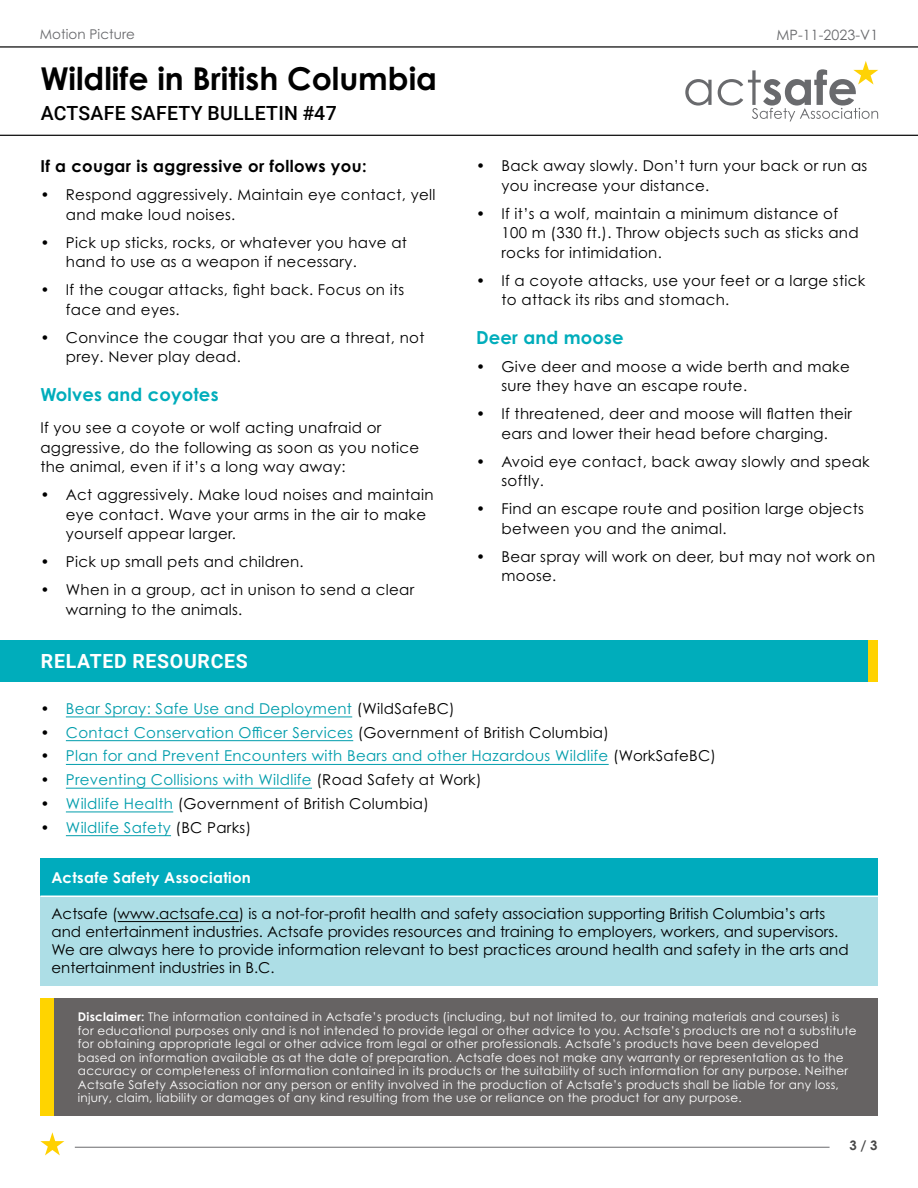
<style>
.page{position:relative;width:918px;height:1188px;background:#fff}
.page>*{position:absolute;margin:0;border:0;box-sizing:border-box;transform-origin:0 0}
.t1{font:700 31.5px "Century Gothic Pro";color:#000}
.t2{font:500 19.5px "Roboto";letter-spacing:.015em;color:#000}
.Heading_2{font:700 19.5px "Roboto";letter-spacing:.035em;color:#fff}
.Heading_3{font:700 18px "Century Gothic Pro";letter-spacing:.01em;color:#00adbb}
.Heading_4{font:700 16.5px "Century Gothic Pro";letter-spacing:.02em;color:#000}
.Bullet_Level_1{font:15px/19.5px "Century Gothic Pro";letter-spacing:.02em;color:#000}
.Body_Text{font:15px/18px "Century Gothic Pro";color:#000}
.Bullet_Level_1-2{font:15px "Century Gothic Pro";letter-spacing:.02em;color:#009dac}
.Body_Text-2{font:15px/19.5px "Century Gothic Pro";letter-spacing:.02em;color:#000}
.t3{font:700 15px "Century Gothic Pro";letter-spacing:.02em;color:#fff}
.t4{font:14.25px "Century Gothic Pro";letter-spacing:.005em;color:#696a6d}
.t5{font:13.5px "Century Gothic Pro";letter-spacing:.005em;color:#696a6d}
.t6{font:700 13.2px "Century Gothic Pro";color:#474747}
.t7{font:12px/13.5px "Century Gothic Pro";letter-spacing:.02em;color:#fff}
.s1{color:#000}
.s2{color:#009dac}
.s3{font-weight:700}
</style>
<div class="page">
<hr style="left:75px;top:1147px;width:755px;height:1px;background:#696a6d">
<hr style="left:0;top:46px;width:918px;height:2px;background:#000">
<svg style="left:685px;top:79px;width:27px;height:27px"></svg>
<svg style="left:718px;top:61px;width:160px;height:61px"></svg>
<svg style="left:40px;top:1132px;width:24px;height:23px"></svg>
<hr style="left:0;top:135px;width:918px;height:1px;background:#000">
<div style="left:0;top:640px;width:868px;height:42px;background:#00adbb"></div>
<div style="left:868px;top:640px;width:10px;height:42px;background:#ffd200"></div>
<div style="left:54px;top:998px;width:824px;height:118px;background:#666363"></div>
<div style="left:40px;top:858px;width:838px;height:38px;background:#00abbd"></div>
<div style="left:40px;top:896px;width:838px;height:89px;background:#addee6"></div>
<hr style="left:40px;top:896px;width:838px;height:1px;background:#fff">
<hr style="left:118px;top:921px;width:121px;height:1px;background:#000">
<hr style="left:66px;top:717px;width:286px;height:1px;background:#009dac">
<hr style="left:66px;top:740px;width:287px;height:1px;background:#009dac">
<hr style="left:66px;top:764px;width:543px;height:1px;background:#009dac">
<hr style="left:66px;top:788px;width:246px;height:1px;background:#009dac">
<hr style="left:66px;top:812px;width:107px;height:1px;background:#009dac">
<hr style="left:66px;top:835px;width:105px;height:1px;background:#009dac">
<p class="t5" style="left:40px;top:26px;width:97px">Motion Picture</p>
<p class="t4" style="left:776px;top:26px;width:103px">MP-11-2023-V1</p>
<h1 class="t1" style="left:40px;top:59px;width:398px">Wildlife in British Columbia</h1>
<h2 class="t2" style="left:41px;top:99px;width:298px">ACTSAFE SAFETY BULLETIN #47</h2>
<p class="Heading_4" style="left:40px;top:156px;width:328px">If a cougar is aggressive or follows you:</p>
<p class="Bullet_Level_1" style="left:66px;top:185px;width:371px;text-indent:-26px">• Respond aggressively. Maintain eye contact, yell and make loud noises.</p>
<p class="Bullet_Level_1" style="left:66px;top:233px;width:343px;text-indent:-26px">• Pick up sticks, rocks, or whatever you have at hand to use as a weapon if necessary.</p>
<p class="Bullet_Level_1" style="left:66px;top:280px;width:340px;text-indent:-26px">• If the cougar attacks, fight back. Focus on its face and eyes.</p>
<p class="Bullet_Level_1" style="left:66px;top:328px;width:360px;text-indent:-26px">• Convince the cougar that you are a threat, not prey. Never play dead.</p>
<p class="Heading_3" style="left:40px;top:383px;width:180px">Wolves and coyotes</p>
<p class="Body_Text-2" style="left:40px;top:418px;width:380px">If you see a coyote or wolf acting unafraid or aggressive, do the following as soon as you notice the animal, even if it’s a long way away:</p>
<p class="Bullet_Level_1" style="left:66px;top:485px;width:369px;text-indent:-26px">• Act aggressively. Make loud noises and maintain eye contact. Wave your arms in the air to make yourself appear larger.</p>
<p class="Bullet_Level_1" style="left:40px;top:552px;width:265px">• Pick up small pets and children.</p>
<p class="Bullet_Level_1" style="left:66px;top:580px;width:350px;text-indent:-26px">• When in a group, act in unison to send a clear warning to the animals.</p>
<p class="Heading_2" style="left:41px;top:648px;width:208px">RELATED RESOURCES</p>
<p class="Bullet_Level_1" style="left:502px;top:156px;width:367px;text-indent:-26px">• Back away slowly. Don’t turn your back or run as you increase your distance.</p>
<p class="Bullet_Level_1" style="left:502px;top:204px;width:359px;text-indent:-26px">• If it’s a wolf, maintain a minimum distance of<br>100 m (330 ft.). Throw objects such as sticks and rocks for intimidation.</p>
<p class="Bullet_Level_1" style="left:502px;top:271px;width:365px;text-indent:-26px">• If a coyote attacks, use your feet or a large stick to attack its ribs and stomach.</p>
<p class="Heading_3" style="left:476px;top:326px;width:149px">Deer and moose</p>
<p class="Bullet_Level_1" style="left:502px;top:357px;width:350px;text-indent:-26px">• Give deer and moose a wide berth and make sure they have an escape route.</p>
<p class="Bullet_Level_1" style="left:476px;top:404px;width:378px;text-align:center">• If threatened, deer and moose will flatten their ears and lower their head before charging.</p>
<p class="Bullet_Level_1" style="left:502px;top:452px;width:370px;text-indent:-26px">• Avoid eye contact, back away slowly and speak softly.</p>
<p class="Bullet_Level_1" style="left:502px;top:499px;width:364px;text-indent:-26px">• Find an escape route and position large objects between you and the animal.</p>
<p class="Bullet_Level_1" style="left:502px;top:547px;width:375px;text-indent:-26px">• Bear spray will work on deer, but may not work on moose.</p>
<p class="Bullet_Level_1-2" style="left:40px;top:699px;width:416px"><span class="s1">•</span> Bear Spray: Safe Use and Deployment <span class="s1">(WildSafeBC)</span></p>
<p class="Bullet_Level_1-2" style="left:40px;top:723px;width:570px"><span class="s1">•</span> Contact Conservation Officer Services <span class="s1">(Government of British Columbia)</span></p>
<p class="Bullet_Level_1-2" style="left:40px;top:747px;width:677px"><span class="s1">•</span> Plan for and Prevent Encounters with Bears and other Hazardous Wildlife <span class="s1">(WorkSafeBC)</span></p>
<p class="Bullet_Level_1-2" style="left:40px;top:771px;width:443px"><span class="s1">•</span> Preventing Collisions with Wildlife <span class="s1">(Road Safety at Work)</span></p>
<p class="Bullet_Level_1" style="left:40px;top:794px;width:390px">• <span class="s2">Wildlife Health</span> (Government of British Columbia)</p>
<p class="Bullet_Level_1-2" style="left:40px;top:818px;width:212px"><span class="s1">•</span> Wildlife Safety <span class="s1">(BC Parks)</span></p>
<p class="t3" style="left:52px;top:868px;width:201px">Actsafe Safety Association</p>
<p class="Body_Text" style="left:52px;top:905px;width:799px">Actsafe (www.actsafe.ca) is a not-for-profit health and safety association supporting British Columbia’s arts and entertainment industries. Actsafe provides resources and training to employers, workers, and supervisors.<br>We are always here to provide information relevant to best practices around health and safety in the arts and entertainment industries in B.C.</p>
<p class="t7" style="left:78px;top:1010px;width:780px"><span class="s3">Disclaimer:</span> The information contained in Actsafe’s products (including, but not limited to, our training materials and courses) is for educational purposes only and is not intended to provide legal or other advice to you. Actsafe’s products are not a substitute for obtaining appropriate legal or other advice from legal or other professionals. Actsafe’s products have been developed based on information available as at the date of preparation. Actsafe does not make any warranty or representation as to the accuracy or completeness of information contained in its products or the suitability of such information for any purpose. Neither Actsafe Safety Association nor any person or entity involved in the production of Actsafe’s products shall be liable for any loss, injury, claim, liability or damages of any kind resulting from the use or reliance on the product for any purpose.</p>
<p class="t6" style="left:850px;top:1137px;width:30px">3 / 3</p>
</div>
